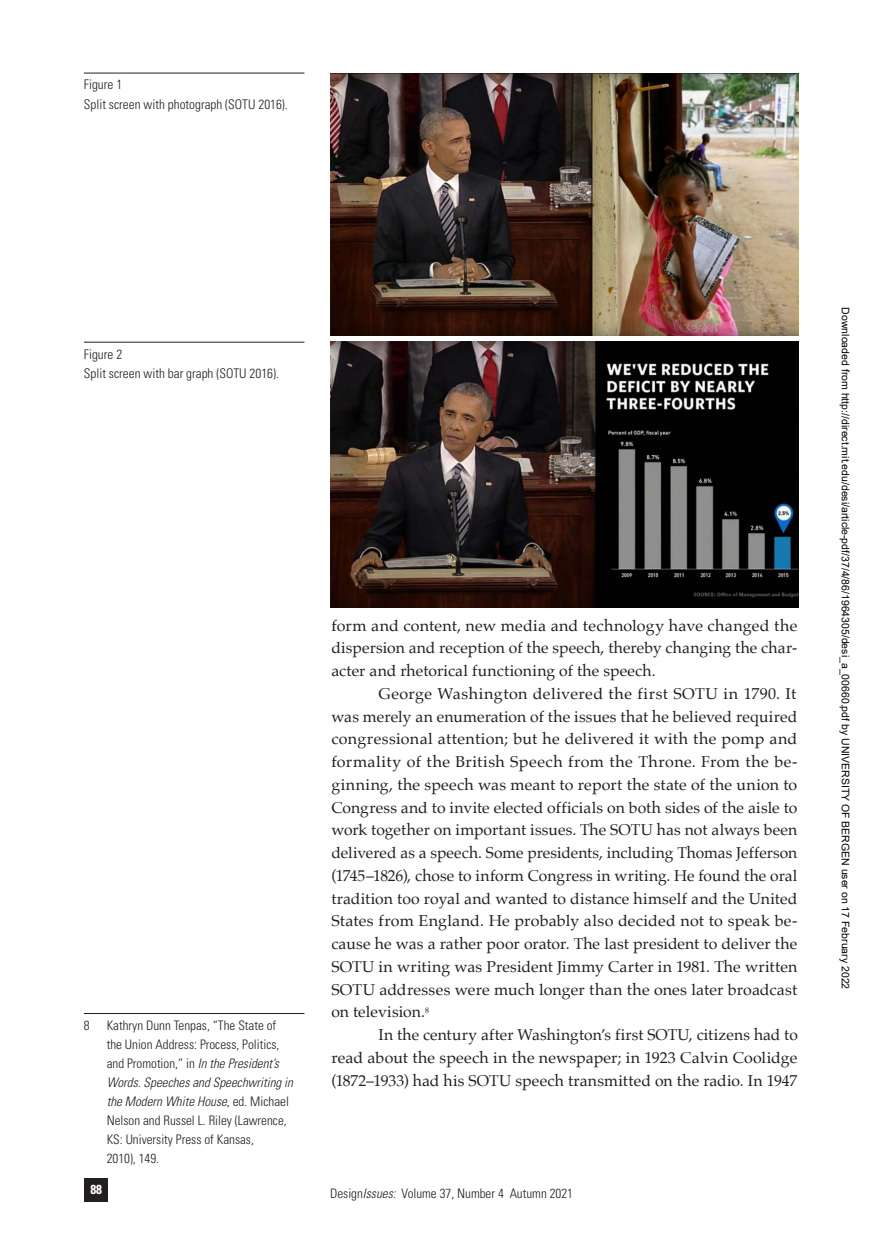
<style>
.page{position:relative;width:882px;height:1260px;background:#fff}
.page>*{position:absolute;margin:0;border:0;box-sizing:border-box;transform-origin:0 0}
.Text{font:15.75px/22.8px "Palatino";letter-spacing:.005em;color:#231f20;text-align:justify}
.CaptionStart{font:300 condensed 13.3px/19.4px "Univers";color:#231f20}
.NotesStart{font:300 condensed 13.12px/18.9px "Univers";color:#231f20}
.t1{font:700 condensed 13.12px "Univers";color:#fff}
.t2{font:10.5px "Arial";color:#000}
.s1{font-style:italic}
</style>
<div class="page">
<div style="left:85px;top:1179px;width:23px;height:23px;background:#231f20"></div>
<hr style="left:84px;top:1013px;width:220px;height:1px;background:#231f20">
<img style="left:331px;top:73px;width:467px;height:263px">
<img style="left:331px;top:342px;width:467px;height:265px">
<hr style="left:84px;top:73px;width:220px;height:1px;background:#231f20">
<hr style="left:84px;top:342px;width:220px;height:1px;background:#231f20">
<p class="CaptionStart" style="left:84px;top:75px;width:205px">Figure 1<br>Split screen with photograph (SOTU 2016).</p>
<p class="CaptionStart" style="left:84px;top:344px;width:197px">Figure 2<br>Split screen with bar graph (SOTU 2016).</p>
<p class="NotesStart" style="left:84px;top:1016px;width:7px">8</p>
<p class="NotesStart" style="left:107px;top:1016px;width:188px">Kathryn Dunn Tenpas, “The State of the Union Address: Process, Politics, and Promotion,” in <span class="s1">In the President’s Words. Speeches and Speechwriting in the Modern White House</span>, ed. Michael Nelson and Russel L. Riley (Lawrence, KS: University Press of Kansas,<br>2010), 149.</p>
<p class="t1" style="left:90px;top:1182px;width:13px">88</p>
<p class="Text" style="left:331px;top:614px;width:467px">form and content, new media and technology have changed the dispersion and reception of the speech, thereby changing the char&shy;acter and rhetorical functioning of the speech.</p>
<p class="Text" style="left:331px;top:682px;width:468px;text-indent:47px">George Washington delivered the first SOTU in 1790. It was merely an enumeration of the issues that he believed required congressional attention; but he delivered it with the pomp and formality of the British Speech from the Throne. From the be&shy;ginning, the speech was meant to report the state of the union to Congress and to invite elected officials on both sides of the aisle to work together on important issues. The SOTU has not always been delivered as a speech. Some presidents, including Thomas Jefferson (1745–1826), chose to inform Congress in writing. He found the oral tradition too royal and wanted to distance himself and the United States from England. He probably also decided not to speak be&shy;cause he was a rather poor orator. The last president to deliver the SOTU in writing was President Jimmy Carter in 1981. The written SOTU addresses were much longer than the ones later broadcast on television.<sup>8</sup></p>
<p class="Text" style="left:331px;top:1023px;width:468px;text-indent:47px">In the century after Washington’s first SOTU, citizens had to read about the speech in the newspaper; in 1923 Calvin Coolidge (1872–1933) had his SOTU speech transmitted on the radio. In 1947</p>
<p class="NotesStart" style="left:330px;top:1183px;width:244px">Design<span class="s1">Issues:</span> Volume 37, Number 4 Autumn 2021</p>
<p class="t2" style="left:849px;top:307px;width:683px;rotate:90deg">Downloaded from http://direct.mit.edu/desi/article-pdf/37/4/86/1964305/desi_a_00660.pdf by UNIVERSITY OF BERGEN user on 17 February 2022</p>
</div>
